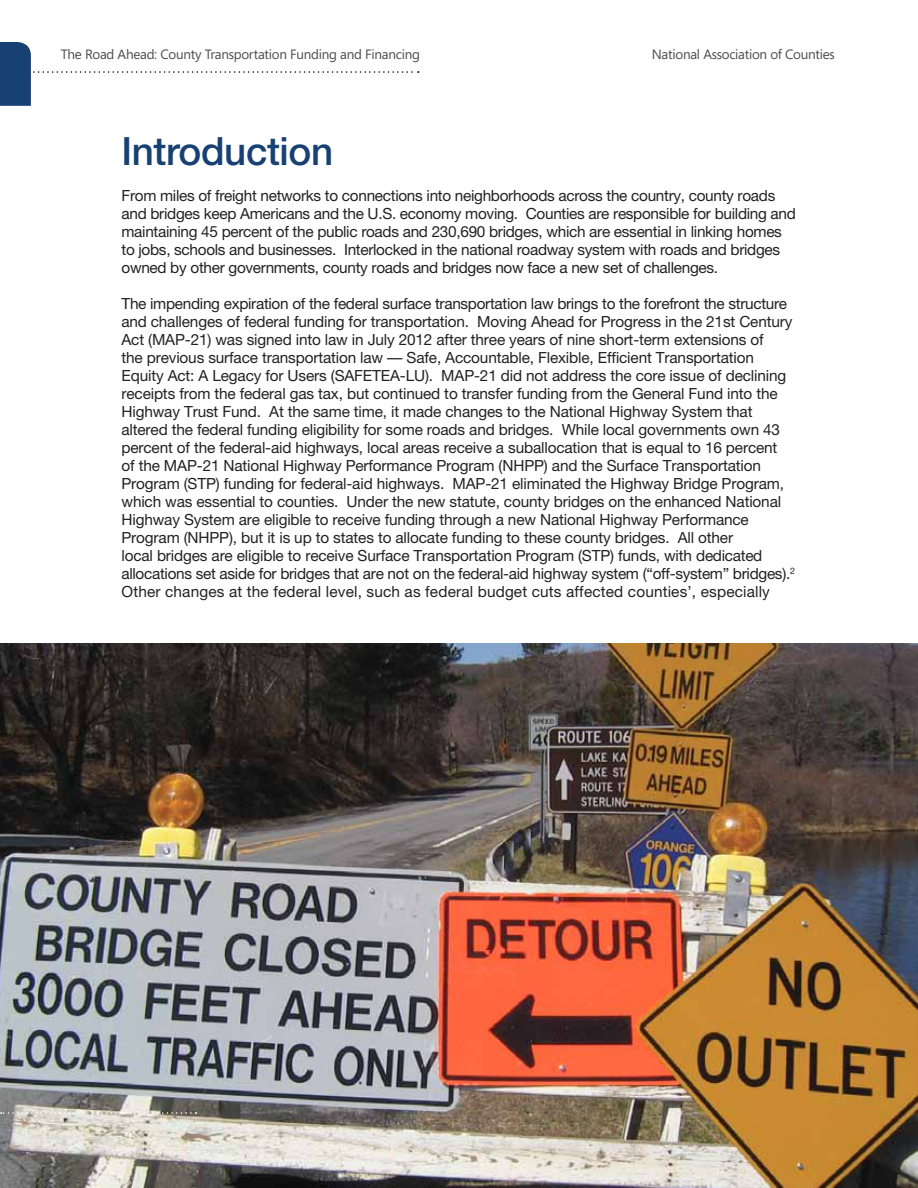
<style>
.page{position:relative;width:918px;height:1188px;background:#fff}
.page>*{position:absolute;margin:0;border:0;box-sizing:border-box;transform-origin:0 0}
.t1{font:500 39px "Helvetica Neue";letter-spacing:-.01em;color:#184173}
.t2{font:15.3px/18px "Helvetica Neue";letter-spacing:-.01em;color:#222223}
.t3{font:13.5px "Segoe";letter-spacing:-.02em;color:#4d4d4f}
.t4{font:13.5px "Segoe";color:#fff}
</style>
<div class="page">
<img style="left:1px;top:644px;width:916px;height:544px">
<svg style="left:0;top:42px;width:419px;height:64px"></svg>
<svg style="left:1px;top:1112px;width:195px;height:2px"></svg>
<p class="t3" style="left:61px;top:45px;width:361px">The Road Ahead: County Transportation Funding and Financing</p>
<p class="t3" style="left:652px;top:45px;width:184px">National Association of Counties</p>
<h1 class="t1" style="left:122px;top:128px;width:213px">Introduction</h1>
<p class="t2" style="left:122px;top:187px;width:676px">From miles of freight networks to connections into neighborhoods across the country, county roads and bridges keep Americans and the U.S. economy moving. Counties are responsible for building and maintaining 45 percent of the public roads and 230,690 bridges, which are essential in linking homes to jobs, schools and businesses. Interlocked in the national roadway system with roads and bridges owned by other governments, county roads and bridges now face a new set of challenges.</p>
<p class="t2" style="left:122px;top:295px;width:675px">The impending expiration of the federal surface transportation law brings to the forefront the structure and challenges of federal funding for transportation. Moving Ahead for Progress in the 21st Century Act (MAP-21) was signed into law in July 2012 after three years of nine short-term extensions of<br>the previous surface transportation law — Safe, Accountable, Flexible, Efficient Transportation Equity Act: A Legacy for Users (SAFETEA-LU). MAP-21 did not address the core issue of declining receipts from the federal gas tax, but continued to transfer funding from the General Fund into the Highway Trust Fund. At the same time, it made changes to the National Highway System that altered the federal funding eligibility for some roads and bridges. While local governments own 43 percent of the federal-aid highways, local areas receive a suballocation that is equal to 16 percent<br>of the MAP-21 National Highway Performance Program (NHPP) and the Surface Transportation Program (STP) funding for federal-aid highways. MAP-21 eliminated the Highway Bridge Program, which was essential to counties. Under the new statute, county bridges on the enhanced National Highway System are eligible to receive funding through a new National Highway Performance Program (NHPP), but it is up to states to allocate funding to these county bridges. All other<br>local bridges are eligible to receive Surface Transportation Program (STP) funds, with dedicated allocations set aside for bridges that are not on the federal-aid highway system (“off-system” bridges).<sup>2<br></sup>Other changes at the federal level, such as federal budget cuts affected counties’, especially</p>
<p class="t4" style="left:125px;top:1125px;width:9px">4</p>
</div>
